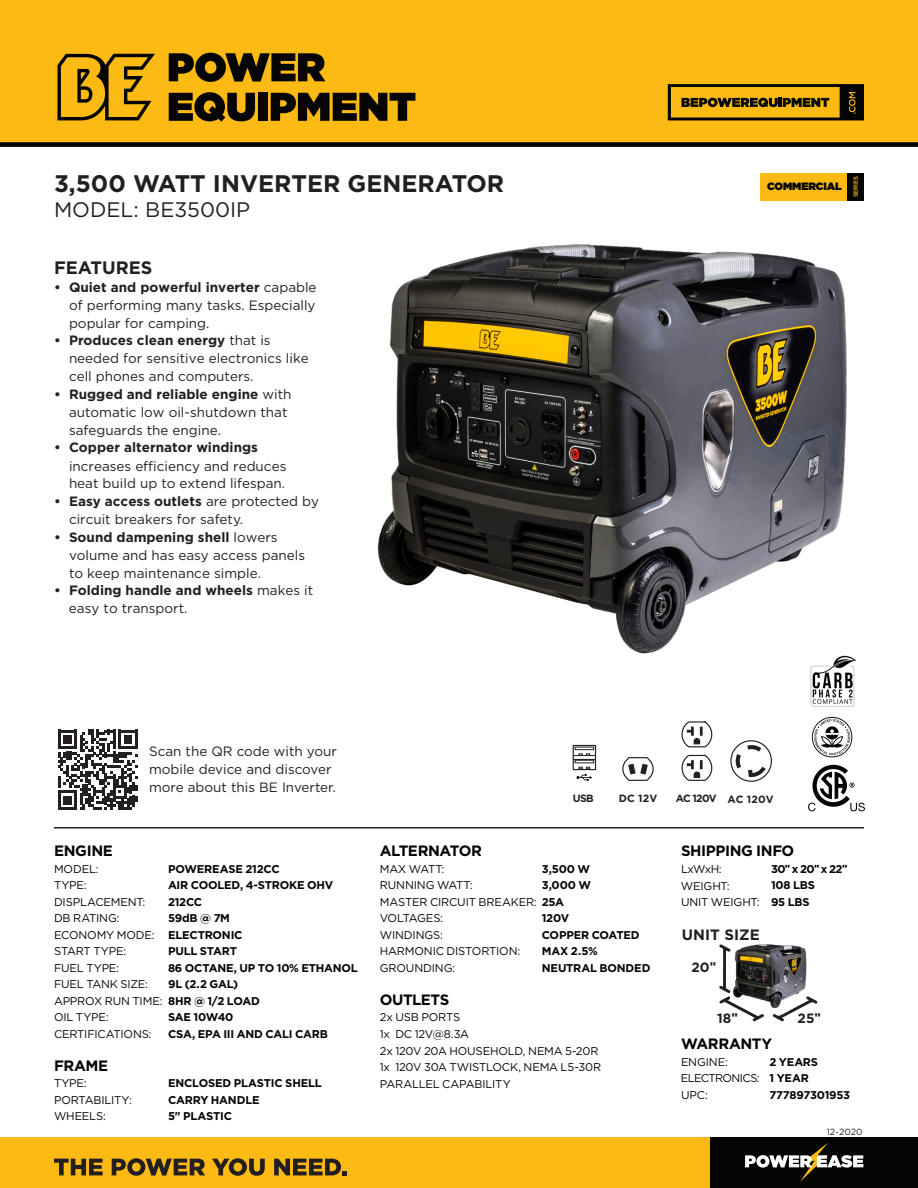
<style>
.page{position:relative;width:918px;height:1188px;background:#fff}
.page>*{position:absolute;margin:0;border:0;box-sizing:border-box;transform-origin:0 0}
.Product_Header{font:700 24px "Gotham";color:#231f20}
.t1{font:21px "Gotham";color:#231f20}
.t2{font:700 18px "Gotham";color:#231f20}
.BODY_HEADER_LEFT_ALI{font:700 15px "Gotham";letter-spacing:-.025em;color:#040503}
.t3{font:700 15px "Gotham";color:#231f20}
.t4{font:13.5px/18px "Gotham";color:#231f20}
.t5{font:700 13.5px/18px "Gotham";color:#231f20}
.BODY_HEADER_LEFT_ALI-2{font:11.25px "Gotham";letter-spacing:-.015em;color:#040503}
.BODY_HEADER_LEFT_ALI-3{font:700 11.25px "Gotham";letter-spacing:-.02em;color:#040503}
.BODY_HEADER_LEFT_ALI-4{font:11.25px "Gotham";letter-spacing:-.06em;color:#040503}
.BODY_HEADER_LEFT_ALI-5{font:11.25px "Gotham";letter-spacing:-.055em;color:#040503}
.t6{font:900 10.65px "Gotham";letter-spacing:-.01em;color:#040503}
.Body_Copy{font:700 10.5px "Gotham";letter-spacing:-.01em;color:#231f20}
.t7{font:9px "Gotham";color:#231f20}
.t8{font:500 6px "Gotham";letter-spacing:-.04em;color:#fcba13}
.s1{font-weight:700}
.s2{font-weight:400}
.s3{font-family:"Arial"}
</style>
<div class="page">
<hr style="left:54px;top:827px;width:810px;height:2px;background:#231f20">
<svg style="left:58px;top:730px;width:80px;height:80px"></svg>
<svg style="left:719px;top:944px;width:45px;height:77px"></svg>
<svg style="left:773px;top:997px;width:44px;height:24px"></svg>
<div style="left:0;top:0;width:918px;height:144px;background:#fcba13"></div>
<div style="left:0;top:1138px;width:710px;height:50px;background:#fcba13"></div>
<div style="left:710px;top:1138px;width:208px;height:50px;background:#040503"></div>
<svg style="left:57px;top:53px;width:98px;height:67px"></svg>
<svg style="left:169px;top:53px;width:156px;height:29px"></svg>
<svg style="left:169px;top:92px;width:86px;height:30px"></svg>
<div style="left:258px;top:93px;width:9px;height:28px;background:#040503"></div>
<svg style="left:271px;top:93px;width:144px;height:28px"></svg>
<div style="left:0;top:142px;width:918px;height:5px;background:#040503"></div>
<svg style="left:668px;top:84px;width:196px;height:36px"></svg>
<svg style="left:54px;top:1159px;width:49px;height:16px"></svg>
<svg style="left:112px;top:1158px;width:93px;height:18px"></svg>
<svg style="left:212px;top:1158px;width:53px;height:18px"></svg>
<svg style="left:274px;top:1159px;width:73px;height:16px"></svg>
<img style="left:377px;top:244px;width:470px;height:412px">
<img style="left:730px;top:944px;width:79px;height:63px">
<svg style="left:681px;top:721px;width:32px;height:60px"></svg>
<svg style="left:730px;top:740px;width:42px;height:42px"></svg>
<svg style="left:622px;top:757px;width:32px;height:24px"></svg>
<div style="left:573px;top:745px;width:23px;height:25px;border:1px solid #241f21"></div>
<div style="left:575px;top:747px;width:19px;height:3px;border:1px solid #241f21"></div>
<div style="left:575px;top:760px;width:19px;height:3px;border:1px solid #241f21"></div>
<svg style="left:573px;top:754px;width:23px;height:6px"></svg>
<svg style="left:576px;top:767px;width:16px;height:14px"></svg>
<svg style="left:745px;top:1143px;width:118px;height:39px"></svg>
<svg style="left:812px;top:717px;width:40px;height:40px"></svg>
<img style="left:810px;top:656px;width:46px;height:50px">
<svg style="left:808px;top:765px;width:57px;height:46px"></svg>
<div style="left:760px;top:173px;width:104px;height:27px;background:#fcba13"></div>
<div style="left:848px;top:173px;width:16px;height:27px;background:#040503"></div>
<p class="Product_Header" style="left:54px;top:167px;width:452px">3,500 WATT INVERTER GENERATOR</p>
<h2 class="t1" style="left:54px;top:197px;width:198px">MODEL: BE3500IP</h2>
<p class="t2" style="left:54px;top:255px;width:100px">FEATURES</p>
<p class="t4" style="left:69px;top:278px;width:249px;text-align:justify;text-indent:-15px"><span class="s1">• Quiet and powerful inverter</span> capable of performing many tasks. Especially popular for camping.</p>
<p class="t4" style="left:69px;top:331px;width:241px;text-indent:-15px"><span class="s1">• Produces clean energy</span> that is needed for sensitive electronics like cell phones and computers.</p>
<p class="t4" style="left:69px;top:385px;width:224px;text-indent:-15px"><span class="s1">• Rugged and reliable engine</span> with automatic low oil-shutdown that safeguards the engine.</p>
<p class="t4" style="left:69px;top:438px;width:219px;text-indent:-15px"><span class="s1">• Copper alternator windings </span>increases efficiency and reduces heat build up to extend lifespan.</p>
<p class="t4" style="left:69px;top:492px;width:252px;text-indent:-15px"><span class="s1">• Easy access outlets</span> are protected by circuit breakers for safety.</p>
<p class="t4" style="left:69px;top:528px;width:238px;text-indent:-15px"><span class="s1">• Sound dampening shell</span> lowers volume and has easy access panels to keep maintenance simple.</p>
<p class="t5" style="left:69px;top:581px;width:246px;text-indent:-15px">• Folding handle and wheels <span class="s2">makes it easy to transport.</span></p>
<p class="t4" style="left:149px;top:741px;width:189px">Scan the QR code with your mobile device and discover more about this BE Inverter.</p>
<p class="t6" style="left:767px;top:179px;width:76px">COMMERCIAL</p>
<p class="t8" style="left:852px;top:197px;width:22px;rotate:-90deg">SERIES</p>
<p class="Body_Copy" style="left:573px;top:791px;width:23px">USB</p>
<p class="Body_Copy" style="left:619px;top:791px;width:40px">DC 12V</p>
<p class="Body_Copy" style="left:676px;top:791px;width:42px">AC 120V</p>
<p class="Body_Copy" style="left:728px;top:792px;width:47px">AC 120V</p>
<p class="BODY_HEADER_LEFT_ALI" style="left:54px;top:841px;width:60px">ENGINE</p>
<p class="BODY_HEADER_LEFT_ALI-2" style="left:54px;top:862px;width:46px">MODEL:</p>
<p class="BODY_HEADER_LEFT_ALI-3" style="left:168px;top:862px;width:113px">POWEREASE 212CC</p>
<p class="BODY_HEADER_LEFT_ALI-2" style="left:54px;top:878px;width:34px">TYPE:</p>
<p class="BODY_HEADER_LEFT_ALI-3" style="left:168px;top:878px;width:167px">AIR COOLED, 4-STROKE OHV</p>
<p class="BODY_HEADER_LEFT_ALI-2" style="left:54px;top:895px;width:93px">DISPLACEMENT:</p>
<p class="BODY_HEADER_LEFT_ALI-3" style="left:168px;top:895px;width:36px">212CC</p>
<p class="BODY_HEADER_LEFT_ALI-2" style="left:54px;top:911px;width:67px">DB RATING:</p>
<p class="BODY_HEADER_LEFT_ALI-3" style="left:168px;top:911px;width:64px">59dB @ 7M</p>
<p class="BODY_HEADER_LEFT_ALI-2" style="left:54px;top:928px;width:190px">ECONOMY MODE: <span class="s1">ELECTRONIC</span></p>
<p class="BODY_HEADER_LEFT_ALI-2" style="left:54px;top:944px;width:74px">START TYPE:</p>
<p class="BODY_HEADER_LEFT_ALI-3" style="left:168px;top:944px;width:70px">PULL START</p>
<p class="BODY_HEADER_LEFT_ALI-2" style="left:54px;top:961px;width:67px">FUEL TYPE:</p>
<p class="BODY_HEADER_LEFT_ALI-3" style="left:168px;top:961px;width:191px">86 OCTANE, UP TO 10% ETHANOL</p>
<p class="BODY_HEADER_LEFT_ALI-2" style="left:54px;top:977px;width:96px">FUEL TANK SIZE:</p>
<p class="BODY_HEADER_LEFT_ALI-3" style="left:168px;top:977px;width:72px">9L (2.2 GAL)</p>
<p class="BODY_HEADER_LEFT_ALI-2" style="left:54px;top:994px;width:207px">APPROX RUN TIME: <span class="s1">8HR @ 1/2 LOAD</span></p>
<p class="BODY_HEADER_LEFT_ALI-2" style="left:54px;top:1010px;width:56px">OIL TYPE:</p>
<p class="BODY_HEADER_LEFT_ALI-3" style="left:168px;top:1010px;width:67px">SAE 10W40</p>
<p class="BODY_HEADER_LEFT_ALI-2" style="left:54px;top:1027px;width:99px">CERTIFICATIONS:</p>
<p class="BODY_HEADER_LEFT_ALI-3" style="left:168px;top:1027px;width:162px">CSA, EPA III AND CALI CARB</p>
<p class="BODY_HEADER_LEFT_ALI" style="left:54px;top:1056px;width:56px">FRAME</p>
<p class="BODY_HEADER_LEFT_ALI-2" style="left:54px;top:1076px;width:34px">TYPE:</p>
<p class="BODY_HEADER_LEFT_ALI-3" style="left:168px;top:1076px;width:155px">ENCLOSED PLASTIC SHELL</p>
<p class="BODY_HEADER_LEFT_ALI-2" style="left:54px;top:1093px;width:79px">PORTABILITY:</p>
<p class="BODY_HEADER_LEFT_ALI-3" style="left:168px;top:1093px;width:93px">CARRY HANDLE</p>
<p class="BODY_HEADER_LEFT_ALI-2" style="left:54px;top:1109px;width:53px">WHEELS:</p>
<p class="BODY_HEADER_LEFT_ALI-3" style="left:168px;top:1109px;width:66px">5" PLASTIC</p>
<p class="BODY_HEADER_LEFT_ALI" style="left:380px;top:841px;width:104px">ALTERNATOR</p>
<p class="BODY_HEADER_LEFT_ALI-2" style="left:380px;top:862px;width:66px">MAX WATT:</p>
<p class="BODY_HEADER_LEFT_ALI-3" style="left:542px;top:862px;width:50px">3,500 W</p>
<p class="BODY_HEADER_LEFT_ALI-2" style="left:380px;top:878px;width:94px">RUNNING WATT:</p>
<p class="BODY_HEADER_LEFT_ALI-3" style="left:542px;top:878px;width:51px">3,000 W</p>
<p class="BODY_HEADER_LEFT_ALI-2" style="left:380px;top:895px;width:186px">MASTER CIRCUIT BREAKER: <span class="s1">25A</span></p>
<p class="BODY_HEADER_LEFT_ALI-5" style="left:380px;top:911px;width:65px">VOLTAGES:</p>
<p class="BODY_HEADER_LEFT_ALI-3" style="left:542px;top:911px;width:29px">120V</p>
<p class="BODY_HEADER_LEFT_ALI-2" style="left:380px;top:928px;width:65px">WINDINGS:</p>
<p class="BODY_HEADER_LEFT_ALI-3" style="left:542px;top:928px;width:99px">COPPER COATED</p>
<p class="BODY_HEADER_LEFT_ALI-2" style="left:380px;top:944px;width:142px">HARMONIC DISTORTION:</p>
<p class="BODY_HEADER_LEFT_ALI-3" style="left:542px;top:944px;width:57px">MAX 2.5%</p>
<p class="BODY_HEADER_LEFT_ALI-2" style="left:380px;top:961px;width:77px">GROUNDING:</p>
<p class="BODY_HEADER_LEFT_ALI-3" style="left:542px;top:961px;width:110px">NEUTRAL BONDED</p>
<p class="BODY_HEADER_LEFT_ALI" style="left:380px;top:990px;width:71px">OUTLETS</p>
<p class="BODY_HEADER_LEFT_ALI-2" style="left:380px;top:1010px;width:82px">2x USB PORTS</p>
<p class="BODY_HEADER_LEFT_ALI-2" style="left:380px;top:1027px;width:91px">1x DC 12V@8.3A</p>
<p class="BODY_HEADER_LEFT_ALI-2" style="left:380px;top:1043px;width:220px">2x 120V 20A HOUSEHOLD, NEMA 5-20R</p>
<p class="BODY_HEADER_LEFT_ALI-2" style="left:380px;top:1060px;width:223px">1x 120V 30A TWISTLOCK, NEMA L5-30R</p>
<p class="BODY_HEADER_LEFT_ALI-2" style="left:380px;top:1076px;width:132px">PARALLEL CAPABILITY</p>
<p class="BODY_HEADER_LEFT_ALI" style="left:681px;top:841px;width:115px">SHIPPING INFO</p>
<p class="BODY_HEADER_LEFT_ALI-2" style="left:681px;top:862px;width:42px">LxWxH:</p>
<p class="BODY_HEADER_LEFT_ALI-3" style="left:771px;top:862px;width:78px">30<span class="s3">"</span> x 20<span class="s3">"</span> x 22<span class="s3">"</span></p>
<p class="BODY_HEADER_LEFT_ALI-2" style="left:681px;top:878px;width:50px">WEIGHT:</p>
<p class="BODY_HEADER_LEFT_ALI-3" style="left:771px;top:878px;width:46px">108 LBS</p>
<p class="BODY_HEADER_LEFT_ALI-2" style="left:681px;top:895px;width:130px">UNIT WEIGHT: <span class="s1">95 LBS</span></p>
<p class="t3" style="left:682px;top:925px;width:79px">UNIT SIZE</p>
<p class="t5" style="left:692px;top:958px;width:26px">20<span class="s3">"</span></p>
<p class="t5" style="left:717px;top:1009px;width:22px">18<span class="s3">"</span></p>
<p class="t5" style="left:798px;top:1009px;width:25px">25<span class="s3">"</span></p>
<p class="BODY_HEADER_LEFT_ALI" style="left:681px;top:1034px;width:93px">WARRANTY</p>
<p class="BODY_HEADER_LEFT_ALI-2" style="left:681px;top:1055px;width:48px">ENGINE:</p>
<p class="BODY_HEADER_LEFT_ALI-3" style="left:770px;top:1054px;width:50px">2 YEARS</p>
<p class="BODY_HEADER_LEFT_ALI-4" style="left:681px;top:1071px;width:129px">ELECTRONICS: <span class="s1">1 YEAR</span></p>
<p class="BODY_HEADER_LEFT_ALI-2" style="left:681px;top:1088px;width:28px">UPC:</p>
<p class="BODY_HEADER_LEFT_ALI-3" style="left:770px;top:1087px;width:82px">777897301953</p>
<p class="t7" style="left:827px;top:1126px;width:37px">12-2020</p>
</div>
